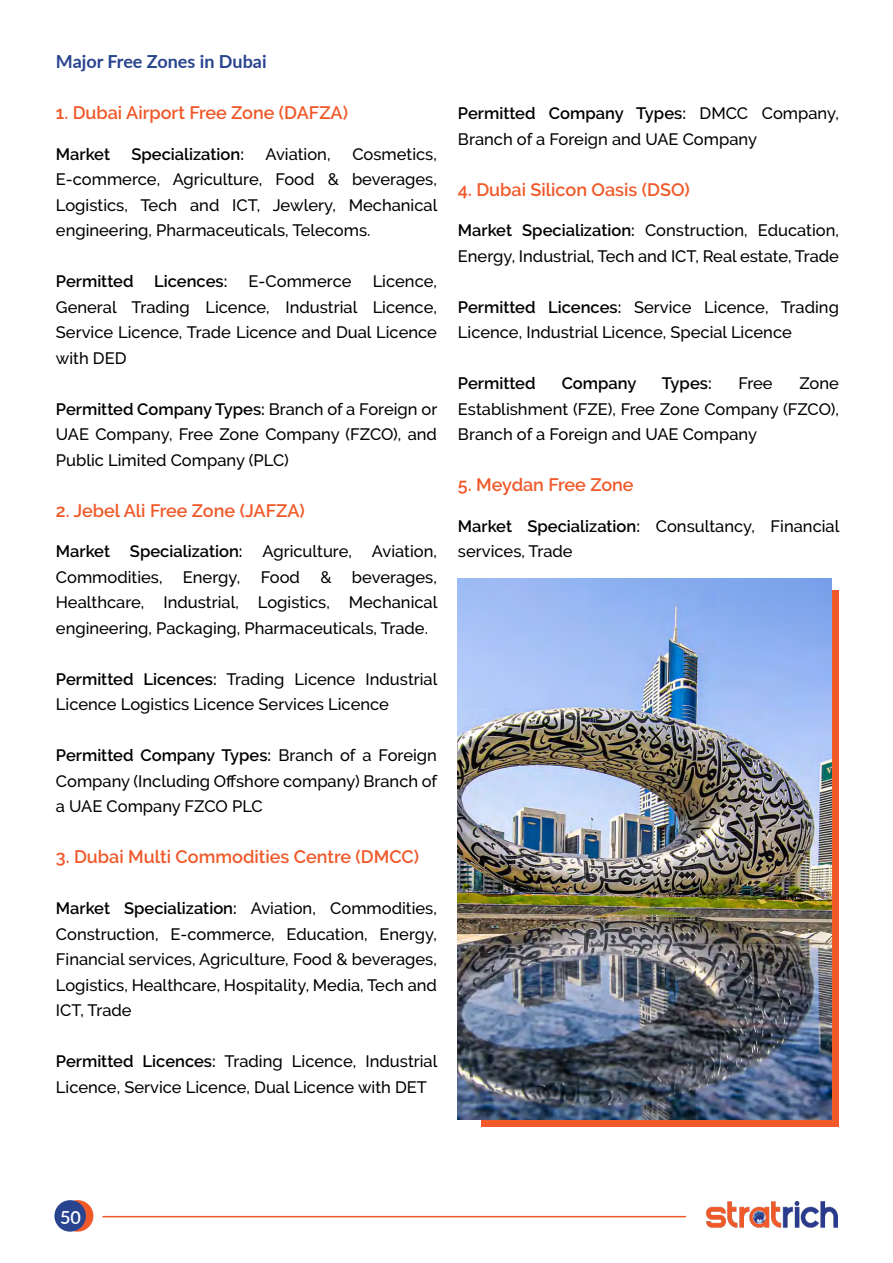
<style>
.page{position:relative;width:893px;height:1263px;background:#fff}
.page>*{position:absolute;margin:0;border:0;box-sizing:border-box;transform-origin:0 0}
.t1{font:600 18px "Raleway";color:#f05929}
.t2{font:700 18px "Lato";color:#28448e}
.t3{font:600 18px "Lato";color:#fff}
.t4{font:500 16.5px/25.5px "Raleway";color:#000;text-align:justify}
.t5{font:600 16.5px "Raleway";color:#000}
.s1{font-weight:600}
</style>
<div class="page">
<div style="left:62px;top:1200px;width:31px;height:32px;background:#f05a2a;border-radius:50%"></div>
<div style="left:54px;top:1200px;width:32px;height:32px;background:#28448e;border-radius:50%"></div>
<hr style="left:102px;top:1216px;width:584px;height:1px;background:#f05a2a">
<img style="left:706px;top:1201px;width:132px;height:27px">
<div style="left:482px;top:590px;width:357px;height:536px;background:#f05929"></div>
<img style="left:458px;top:578px;width:373px;height:542px">
<p class="t2" style="left:56px;top:48px;width:212px">Major Free Zones in Dubai</p>
<p class="t1" style="left:56px;top:103px;width:294px">1. Dubai Airport Free Zone (DAFZA)</p>
<p class="t5" style="left:56px;top:144px;width:56px">Market</p>
<p class="t5" style="left:131px;top:144px;width:114px">Specialization:</p>
<p class="t4" style="left:265px;top:141px;width:67px">Aviation,</p>
<p class="t4" style="left:56px;top:141px;width:383px;text-indent:296px">Cosmetics, E-commerce, Agriculture, Food &amp; beverages, Logistics, Tech and ICT, Jewlery, Mechanical engineering, Pharmaceuticals, Telecoms.</p>
<p class="t5" style="left:56px;top:272px;width:79px">Permitted</p>
<p class="t5" style="left:154px;top:272px;width:75px">Licences:</p>
<p class="t4" style="left:249px;top:269px;width:104px">E-Commerce</p>
<p class="t4" style="left:56px;top:269px;width:383px;text-indent:317px">Licence, General Trading Licence, Industrial Licence, Service Licence, Trade Licence and Dual Licence with DED</p>
<p class="t4" style="left:56px;top:396px;width:383px"><span class="s1">Permitted Company Types:</span> Branch of a Foreign or UAE Company, Free Zone Company (FZCO), and Public Limited Company (PLC)</p>
<p class="t1" style="left:56px;top:500px;width:250px">2. Jebel Ali Free Zone (JAFZA)</p>
<p class="t4" style="left:56px;top:539px;width:383px"><span class="s1">Market Specialization:</span> Agriculture, Aviation, Commodities, Energy, Food &amp; beverages, Healthcare, Industrial, Logistics, Mechanical engineering, Packaging, Pharmaceuticals, Trade.</p>
<p class="t4" style="left:56px;top:666px;width:383px"><span class="s1">Permitted Licences:</span> Trading Licence Industrial<br>Licence Logistics Licence Services Licence</p>
<p class="t4" style="left:56px;top:743px;width:383px"><span class="s1">Permitted Company Types:</span> Branch of a Foreign Company (Including Offshore company) Branch of a UAE Company FZCO PLC</p>
<p class="t1" style="left:56px;top:847px;width:365px">3. Dubai Multi Commodities Centre (DMCC)</p>
<p class="t4" style="left:56px;top:896px;width:382px"><span class="s1">Market Specialization:</span> Aviation, Commodities, Construction, E-commerce, Education, Energy, Financial services, Agriculture, Food &amp; beverages, Logistics, Healthcare, Hospitality, Media, Tech and ICT, Trade</p>
<p class="t4" style="left:56px;top:1049px;width:383px"><span class="s1">Permitted Licences:</span> Trading Licence, Industrial<br>Licence, Service Licence, Dual Licence with DET</p>
<p class="t4" style="left:458px;top:101px;width:382px"><span class="s1">Permitted Company Types:</span> DMCC Company,<br>Branch of a Foreign and UAE Company</p>
<p class="t1" style="left:458px;top:179px;width:233px">4. Dubai Silicon Oasis (DSO)</p>
<p class="t4" style="left:458px;top:218px;width:383px"><span class="s1">Market Specialization:</span> Construction, Education,<br>Energy, Industrial, Tech and ICT, Real estate, Trade</p>
<p class="t4" style="left:458px;top:294px;width:382px"><span class="s1">Permitted Licences:</span> Service Licence, Trading<br>Licence, Industrial Licence, Special Licence</p>
<p class="t5" style="left:458px;top:374px;width:79px">Permitted</p>
<p class="t5" style="left:562px;top:374px;width:76px">Company</p>
<p class="t5" style="left:662px;top:374px;width:51px">Types:</p>
<p class="t4" style="left:738px;top:371px;width:36px">Free</p>
<p class="t4" style="left:458px;top:371px;width:382px;text-indent:341px">Zone Establishment (FZE), Free Zone Company (FZCO), Branch of a Foreign and UAE Company</p>
<p class="t1" style="left:458px;top:474px;width:177px">5. Meydan Free Zone</p>
<p class="t4" style="left:458px;top:513px;width:383px"><span class="s1">Market Specialization:</span> Consultancy, Financial services, Trade</p>
<p class="t3" style="left:60px;top:1204px;width:22px">50</p>
</div>
